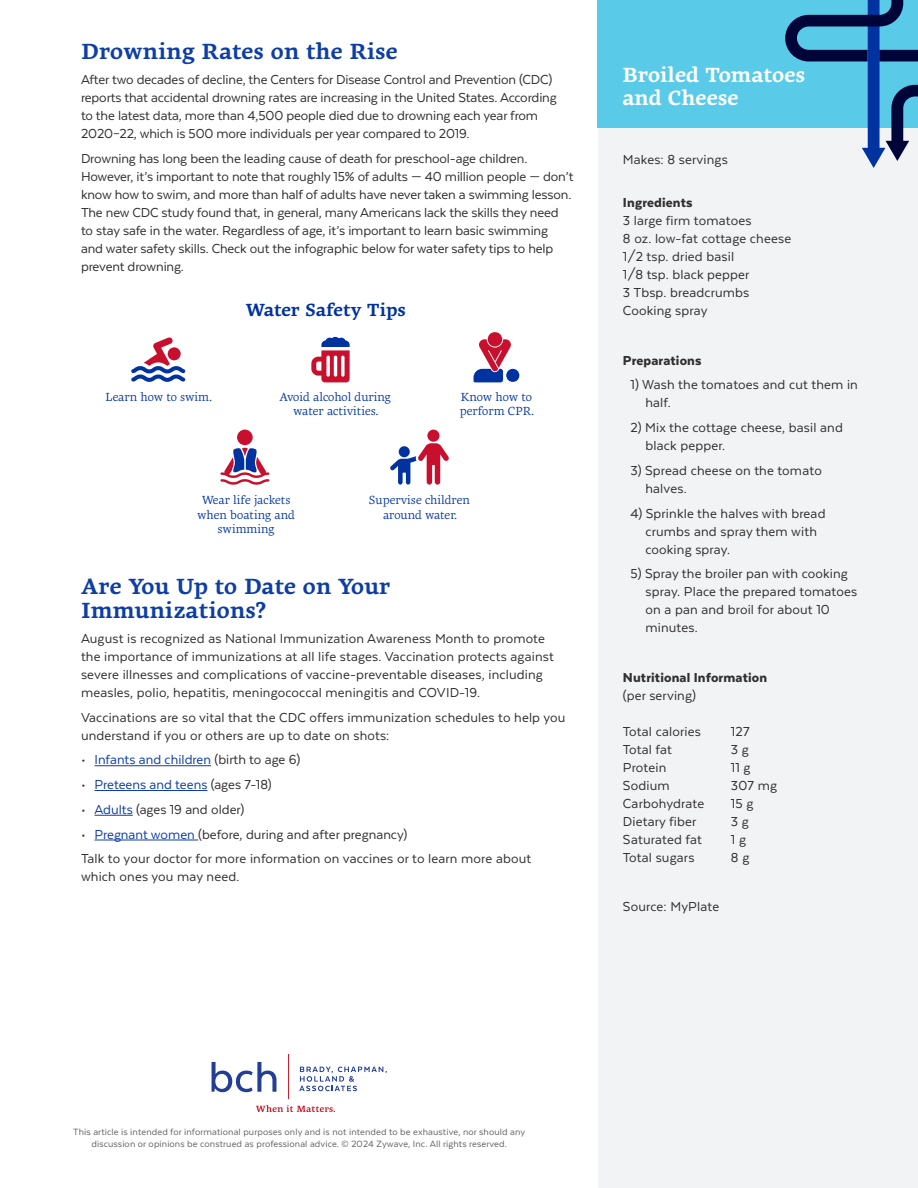
<style>
.page{position:relative;width:918px;height:1188px;background:#fff}
.page>*{position:absolute;margin:0;border:0;box-sizing:border-box;transform-origin:0 0}
.Body{font:700 22.5px/24px "Geneo Std";letter-spacing:.01em;color:#0d3da5}
.t1{font:700 21px "Geneo Std";color:#fff}
.t2{font:700 18px "Geneo Std";letter-spacing:-.005em;color:#0033a0}
.Body-2{font:15px/18px "Texta";letter-spacing:.005em;color:#312f30}
.t3{font:15px "Texta";color:#0d3da5}
.Body-3{font:900 15px "Texta";letter-spacing:.01em;color:#312f30}
.t4{font:12px/14.4px "Geneo Std";color:#0033a0;text-align:center}
.t5{font:12px "Geneo Std";letter-spacing:-.02em;color:#0033a0}
.Body-4{font:10.5px/12px "Texta";letter-spacing:.01em;color:#626264;text-align:center}
.s1{color:#312f30}
.s2{color:#0d3da5}
</style>
<div class="page">
<div style="left:598px;top:15px;width:320px;height:1173px;background:#f1f3f4"></div>
<div style="left:598px;top:0;width:320px;height:128px;background:#59cbe8"></div>
<svg style="left:785px;top:0;width:133px;height:168px"></svg>
<svg style="left:256px;top:1105px;width:79px;height:7px"></svg>
<svg style="left:212px;top:1062px;width:64px;height:30px"></svg>
<svg style="left:299px;top:1067px;width:88px;height:24px"></svg>
<hr style="left:288px;top:1055px;width:1px;height:44px;background:#c9202f">
<hr style="left:94px;top:765px;width:117px;height:1px;background:#0d3da5">
<hr style="left:94px;top:790px;width:113px;height:1px;background:#0d3da5">
<hr style="left:94px;top:815px;width:39px;height:1px;background:#0d3da5">
<hr style="left:94px;top:840px;width:104px;height:1px;background:#0d3da5">
<div style="left:237px;top:430px;width:16px;height:15px;background:#c8102e;border-radius:50%"></div>
<svg style="left:220px;top:448px;width:49px;height:37px"></svg>
<svg style="left:311px;top:337px;width:39px;height:45px"></svg>
<svg style="left:474px;top:332px;width:45px;height:51px"></svg>
<svg style="left:131px;top:337px;width:54px;height:45px"></svg>
<div style="left:168px;top:347px;width:13px;height:13px;background:#c8102e;border-radius:50%"></div>
<svg style="left:390px;top:443px;width:59px;height:42px"></svg>
<div style="left:427px;top:430px;width:13px;height:12px;background:#c8102e;border-radius:50%"></div>
<p class="Body" style="left:81px;top:40px;width:318px">Drowning Rates on the Rise</p>
<p class="Body-2" style="left:81px;top:70px;width:477px">After two decades of decline, the Centers for Disease Control and Prevention (CDC) reports that accidental drowning rates are increasing in the United States. According to the latest data, more than 4,500 people died due to drowning each year from 2020–22, which is 500 more individuals per year compared to 2019.</p>
<p class="Body-2" style="left:81px;top:149px;width:494px">Drowning has long been the leading cause of death for preschool-age children.<br>However, it’s important to note that roughly 15% of adults — 40 million people — don’t know how to swim, and more than half of adults have never taken a swimming lesson.<br>The new CDC study found that, in general, many Americans lack the skills they need to stay safe in the water. Regardless of age, it’s important to learn basic swimming and water safety skills. Check out the infographic below for water safety tips to help prevent drowning.</p>
<p class="t2" style="left:245px;top:299px;width:162px">Water Safety Tips</p>
<p class="t4" style="left:105px;top:389px;width:108px">Learn how to swim.</p>
<p class="t4" style="left:280px;top:389px;width:113px">Avoid alcohol during water activities.</p>
<p class="t4" style="left:460px;top:389px;width:76px;text-align:left">Know how to perform CPR.</p>
<p class="t5" style="left:202px;top:493px;width:90px">Wear life jackets</p>
<p class="t4" style="left:197px;top:507px;width:99px">when boating and swimming</p>
<p class="t4" style="left:369px;top:493px;width:103px">Supervise children around water.</p>
<p class="Body" style="left:81px;top:574px;width:311px">Are You Up to Date on Your<br>Immunizations?</p>
<p class="Body-2" style="left:81px;top:629px;width:474px">August is recognized as National Immunization Awareness Month to promote the importance of immunizations at all life stages. Vaccination protects against severe illnesses and complications of vaccine-preventable diseases, including measles, polio, hepatitis, meningococcal meningitis and COVID-19.</p>
<p class="Body-2" style="left:81px;top:708px;width:486px">Vaccinations are so vital that the CDC offers immunization schedules to help you understand if you or others are up to date on shots:</p>
<p class="t3" style="left:81px;top:752px;width:221px"><span class="s1">•</span> Infants and children <span class="s1">(birth to age 6)</span></p>
<p class="t3" style="left:81px;top:777px;width:192px"><span class="s1">•</span> Preteens and teens <span class="s1">(ages 7-18)</span></p>
<p class="Body-2" style="left:81px;top:800px;width:165px">• <span class="s2">Adults</span> (ages 19 and older)</p>
<p class="Body-2" style="left:81px;top:825px;width:328px">• <span class="s2">Pregnant women</span> (before, during and after pregnancy)</p>
<p class="Body-2" style="left:81px;top:850px;width:452px">Talk to your doctor for more information on vaccines or to learn more about which ones you may need.</p>
<p class="t1" style="left:622px;top:62px;width:184px">Broiled Tomatoes</p>
<p class="t1" style="left:622px;top:85px;width:118px">and Cheese</p>
<p class="Body-2" style="left:623px;top:151px;width:106px">Makes: 8 servings</p>
<p class="Body-3" style="left:623px;top:195px;width:71px">Ingredients</p>
<p class="Body-2" style="left:623px;top:211px;width:130px">3 large firm tomatoes</p>
<p class="Body-2" style="left:623px;top:229px;width:170px">8 oz. low-fat cottage cheese</p>
<p class="Body-2" style="left:623px;top:247px;width:113px">1/2 tsp. dried basil</p>
<p class="Body-2" style="left:623px;top:265px;width:128px">1/8 tsp. black pepper</p>
<p class="Body-2" style="left:623px;top:283px;width:128px">3 Tbsp. breadcrumbs</p>
<p class="Body-2" style="left:623px;top:301px;width:86px">Cooking spray</p>
<p class="Body-3" style="left:623px;top:352px;width:80px">Preparations</p>
<p class="Body-2" style="left:645px;top:376px;width:214px;text-indent:-15px">1) Wash the tomatoes and cut them in half.</p>
<p class="Body-2" style="left:645px;top:418px;width:199px;text-indent:-15px">2) Mix the cottage cheese, basil and black pepper.</p>
<p class="Body-2" style="left:645px;top:461px;width:178px;text-indent:-15px">3) Spread cheese on the tomato halves.</p>
<p class="Body-2" style="left:645px;top:504px;width:182px;text-indent:-15px">4) Sprinkle the halves with bread crumbs and spray them with cooking spray.</p>
<p class="Body-2" style="left:645px;top:565px;width:213px;text-indent:-15px">5) Spray the broiler pan with cooking spray. Place the prepared tomatoes on a pan and broil for about 10 minutes.</p>
<p class="Body-3" style="left:623px;top:669px;width:146px">Nutritional Information</p>
<p class="Body-2" style="left:623px;top:686px;width:75px">(per serving)</p>
<p class="Body-2" style="left:623px;top:722px;width:79px">Total calories</p>
<p class="Body-2" style="left:731px;top:722px;width:20px">127</p>
<p class="Body-2" style="left:623px;top:740px;width:51px">Total fat</p>
<p class="Body-2" style="left:731px;top:740px;width:19px">3 g</p>
<p class="Body-2" style="left:623px;top:758px;width:45px">Protein</p>
<p class="Body-2" style="left:731px;top:758px;width:21px">11 g</p>
<p class="Body-2" style="left:623px;top:776px;width:48px">Sodium</p>
<p class="Body-2" style="left:731px;top:776px;width:48px">307 mg</p>
<p class="Body-2" style="left:623px;top:794px;width:83px">Carbohydrate</p>
<p class="Body-2" style="left:731px;top:794px;width:24px">15 g</p>
<p class="Body-2" style="left:623px;top:812px;width:75px">Dietary fiber</p>
<p class="Body-2" style="left:731px;top:812px;width:19px">3 g</p>
<p class="Body-2" style="left:623px;top:830px;width:81px">Saturated fat</p>
<p class="Body-2" style="left:731px;top:830px;width:17px">1 g</p>
<p class="Body-2" style="left:623px;top:848px;width:73px">Total sugars</p>
<p class="Body-2" style="left:731px;top:848px;width:20px">8 g</p>
<p class="Body-2" style="left:623px;top:898px;width:98px">Source: MyPlate</p>
<p class="Body-4" style="left:73px;top:1125px;width:453px">This article is intended for informational purposes only and is not intended to be exhaustive, nor should any discussion or opinions be construed as professional advice. © 2024 Zywave, Inc. All rights reserved.</p>
</div>
